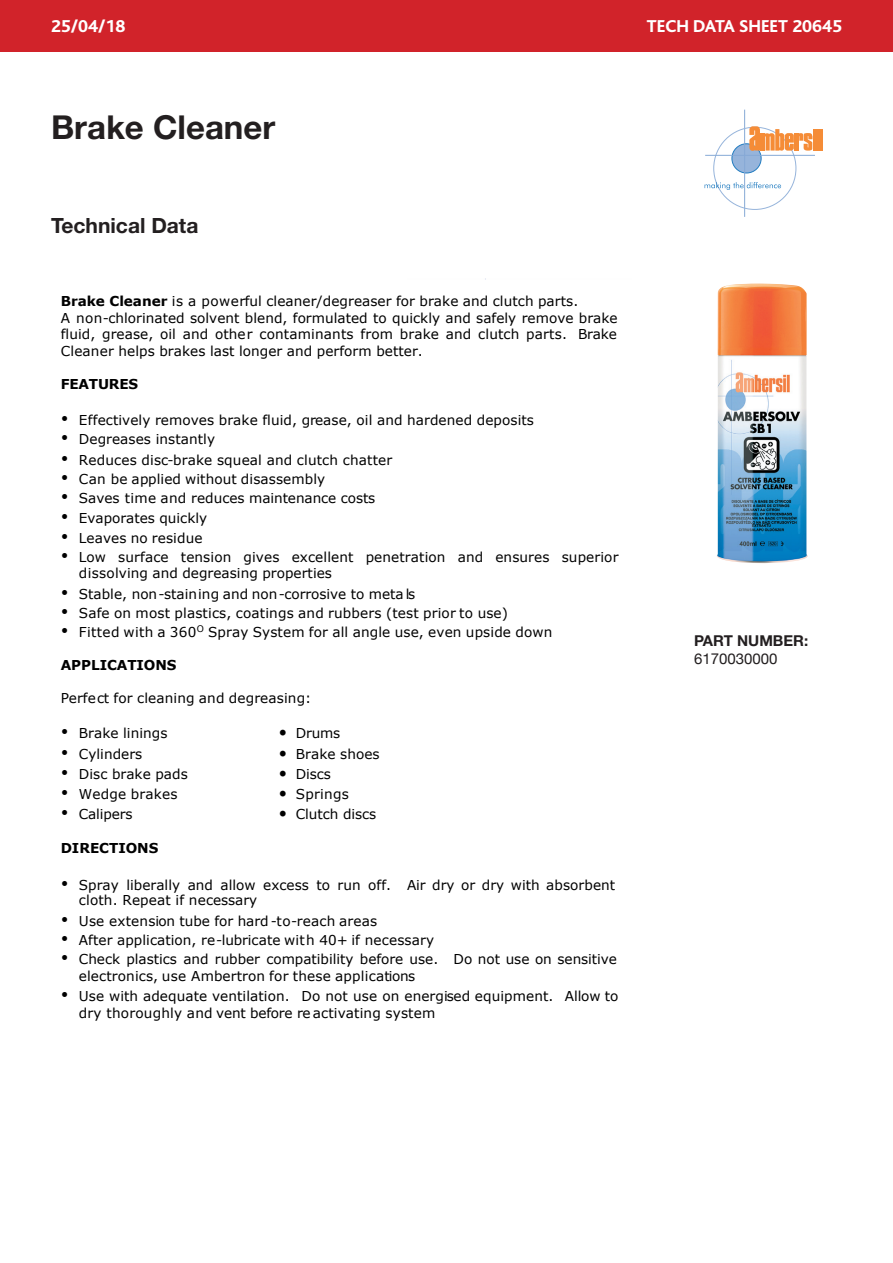
<style>
.page{position:relative;width:893px;height:1263px;background:#fff}
.page>*{position:absolute;margin:0;border:0;box-sizing:border-box;transform-origin:0 0}
.Heading{font:700 33px "Helvetica Neue";color:#231f20}
.Technical_Body_Copy{font:700 21px "Helvetica Neue";color:#231f20}
.t1{font:800 18px "Bliss";color:#fff}
.t2{font:700 15px "Helvetica Neue";color:#231f20}
.t3{font:15px "Helvetica Neue";color:#231f20}
.t4{font:13.65px/16.6px "Verdana";letter-spacing:.005em;color:#000}
.t5{font:700 13.65px "Verdana";letter-spacing:-.005em;color:#000}
.s1{font-weight:700}
</style>
<div class="page">
<div style="left:0;top:0;width:893px;height:51px;background:#d1232a"></div>
<div style="left:732px;top:144px;width:29px;height:29px;background:#96b4db;border-radius:50%"></div>
<div style="left:732px;top:144px;width:29px;height:29px;border:1px solid #237dc1;border-radius:50%"></div>
<hr style="left:744px;top:110px;width:1px;height:107px;background:#86a9d6">
<svg style="left:705px;top:182px;width:76px;height:8px"></svg>
<hr style="left:705px;top:155px;width:110px;height:1px;background:#86a9d6">
<hr style="left:818px;top:129px;width:4px;height:22px;background:#f58c37">
<svg style="left:749px;top:126px;width:68px;height:25px"></svg>
<img style="left:717px;top:283px;width:91px;height:281px">
<p class="t1" style="left:51px;top:17px;width:76px">25/04/18</p>
<p class="t1" style="left:647px;top:16px;width:197px">TECH DATA SHEET 20645</p>
<p class="Heading" style="left:51px;top:106px;width:226px">Brake Cleaner</p>
<p class="Technical_Body_Copy" style="left:51px;top:213px;width:149px">Technical Data</p>
<p class="t4" style="left:61px;top:292px;width:558px"><span class="s1">Brake Cleaner</span> is a powerful cleaner/degreaser for brake and clutch parts.<br>A non-chlorinated solvent blend, formulated to quickly and safely remove brake fluid, grease, oil and other contaminants from brake and clutch parts. Brake Cleaner helps brakes last longer and perform better.</p>
<p class="t5" style="left:61px;top:375px;width:79px">FEATURES</p>
<p class="t4" style="left:61px;top:412px;width:475px">• Effectively removes brake fluid, grease, oil and hardened deposits</p>
<p class="t4" style="left:61px;top:431px;width:156px">• Degreases instantly</p>
<p class="t4" style="left:61px;top:451px;width:333px">• Reduces disc-brake squeal and clutch chatter</p>
<p class="t4" style="left:61px;top:471px;width:266px">• Can be applied without disassembly</p>
<p class="t4" style="left:61px;top:490px;width:316px">• Saves time and reduces maintenance costs</p>
<p class="t4" style="left:61px;top:509px;width:148px">• Evaporates quickly</p>
<p class="t4" style="left:61px;top:530px;width:143px">• Leaves no residue</p>
<p class="t4" style="left:79px;top:549px;width:541px;line-height:15.9px;text-indent:-18px">• Low surface tension gives excellent penetration and ensures superior dissolving and degreasing properties</p>
<p class="t4" style="left:61px;top:585px;width:356px">• Stable, non-staining and non-corrosive to meta ls</p>
<p class="t4" style="left:61px;top:605px;width:449px">• Safe on most plastics, coatings and rubbers (test prior to use)</p>
<p class="t4" style="left:61px;top:624px;width:493px">• Fitted with a 360<sup>O</sup> Spray System for all angle use, even upside down</p>
<p class="t5" style="left:61px;top:656px;width:117px">APPLICATIONS</p>
<p class="t4" style="left:61px;top:690px;width:252px">Perfect for cleaning and degreasing:</p>
<p class="t4" style="left:61px;top:725px;width:108px">• Brake linings</p>
<p class="t4" style="left:296px;top:725px;width:46px">Drums</p>
<p class="t4" style="left:61px;top:745px;width:83px">• Cylinders</p>
<p class="t4" style="left:296px;top:745px;width:85px">Brake shoes</p>
<p class="t4" style="left:61px;top:766px;width:129px">• Disc brake pads</p>
<p class="t4" style="left:296px;top:766px;width:37px">Discs</p>
<p class="t4" style="left:61px;top:785px;width:118px">• Wedge brakes</p>
<p class="t4" style="left:296px;top:785px;width:55px">Springs</p>
<p class="t4" style="left:61px;top:806px;width:73px">• Calipers</p>
<p class="t4" style="left:296px;top:806px;width:82px">Clutch discs</p>
<p class="t5" style="left:61px;top:839px;width:99px">DIRECTIONS</p>
<p class="t4" style="left:79px;top:876px;width:538px;line-height:15.9px;text-indent:-18px">• Spray liberally and allow excess to run off. Air dry or dry with absorbent cloth. Repeat if necessary</p>
<p class="t4" style="left:61px;top:912px;width:318px">• Use extension tube for hard -to-reach areas</p>
<p class="t4" style="left:61px;top:932px;width:375px">• After application, re-lubricate with 40+ if necessary</p>
<p class="t4" style="left:79px;top:951px;width:540px;line-height:17.1px;text-indent:-18px">• Check plastics and rubber compatibility before use. Do not use on sensitive electronics, use Ambertron for these applications</p>
<p class="t4" style="left:79px;top:987px;width:541px;line-height:17.1px;text-indent:-18px">• Use with adequate ventilation. Do not use on energised equipment. Allow to dry thoroughly and vent before re activating system</p>
<p class="t2" style="left:694px;top:631px;width:116px">PART NUMBER:</p>
<p class="t3" style="left:694px;top:648px;width:85px">6170030000</p>
</div>
